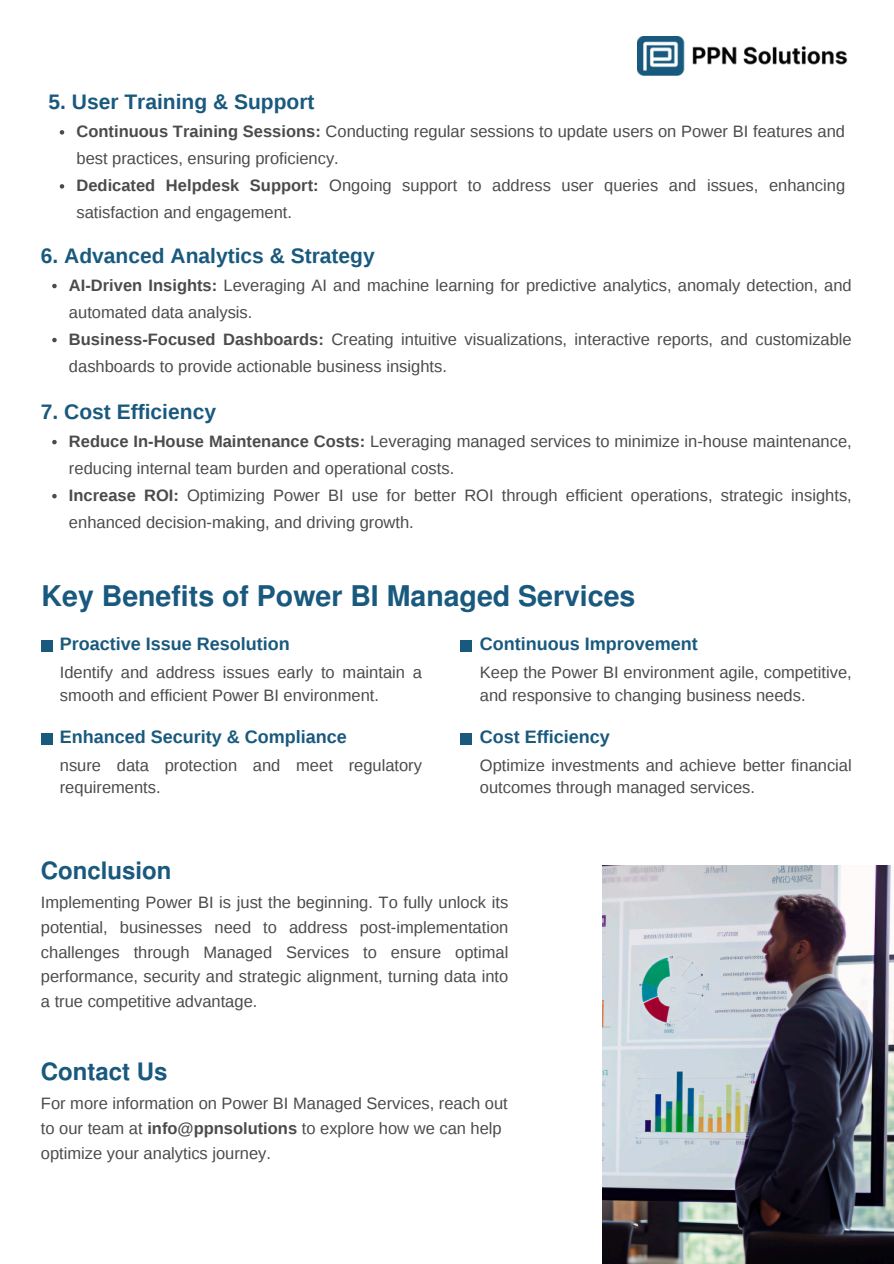
<style>
.page{position:relative;width:894px;height:1264px;background:#fff}
.page>*{position:absolute;margin:0;border:0;box-sizing:border-box;transform-origin:0 0}
.t1{font:700 28.5px "Ouhod";color:#19597e}
.t2{font:700 24px "Ouhod";color:#19597e}
.t3{font:700 21px "Liberation Sans";color:#19597e}
.t4{font:700 18px "Liberation Sans";color:#19597e}
.t5{font:16.5px/27px "Liberation Sans";color:#4b4b4b}
.s1{font-weight:700}
</style>
<div class="page">
<img style="left:637px;top:36px;width:210px;height:40px">
<svg style="left:52px;top:284px;width:5px;height:4px"></svg>
<svg style="left:52px;top:338px;width:5px;height:4px"></svg>
<svg style="left:52px;top:440px;width:5px;height:4px"></svg>
<svg style="left:52px;top:494px;width:5px;height:4px"></svg>
<div style="left:42px;top:640px;width:11px;height:11px;background:#19597e"></div>
<div style="left:460px;top:640px;width:12px;height:11px;background:#19597e"></div>
<div style="left:41px;top:733px;width:11px;height:11px;background:#19597e"></div>
<div style="left:460px;top:733px;width:12px;height:11px;background:#19597e"></div>
<svg style="left:60px;top:130px;width:4px;height:5px"></svg>
<svg style="left:60px;top:184px;width:4px;height:5px"></svg>
<img style="left:602px;top:865px;width:291px;height:398px">
<p class="t3" style="left:48px;top:89px;width:267px">5. User Training &amp; Support</p>
<h4 class="t5" style="left:76px;top:118px;width:769px"><span class="s1">Continuous Training Sessions:</span> Conducting regular sessions to update users on Power BI features and best practices, ensuring proficiency.</h4>
<p class="t5" style="left:76px;top:172px;width:769px"><span class="s1">Dedicated Helpdesk Support:</span> Ongoing support to address user queries and issues, enhancing satisfaction and engagement.</p>
<h3 class="t3" style="left:41px;top:243px;width:335px">6. Advanced Analytics &amp; Strategy</h3>
<p class="t5" style="left:69px;top:271px;width:784px"><span class="s1">AI-Driven Insights:</span> Leveraging AI and machine learning for predictive analytics, anomaly detection, and automated data analysis.</p>
<p class="t5" style="left:69px;top:325px;width:784px"><span class="s1">Business-Focused Dashboards:</span> Creating intuitive visualizations, interactive reports, and customizable dashboards to provide actionable business insights.</p>
<h3 class="t3" style="left:41px;top:399px;width:176px">7. Cost Efficiency</h3>
<p class="t5" style="left:69px;top:427px;width:784px"><span class="s1">Reduce In-House Maintenance Costs:</span> Leveraging managed services to minimize in-house maintenance, reducing internal team burden and operational costs.</p>
<p class="t5" style="left:69px;top:481px;width:784px"><span class="s1">Increase ROI:</span> Optimizing Power BI use for better ROI through efficient operations, strategic insights, enhanced decision-making, and driving growth.</p>
<h4 class="t1" style="left:42px;top:573px;width:595px">Key Benefits of Power BI Managed Services</h4>
<h3 class="t4" style="left:60px;top:634px;width:231px">Proactive Issue Resolution</h3>
<p class="t5" style="left:60px;top:661px;width:363px;line-height:22.5px">Identify and address issues early to maintain a smooth and efficient Power BI environment.</p>
<p class="t4" style="left:60px;top:726px;width:288px">Enhanced Security &amp; Compliance</p>
<h4 class="t5" style="left:60px;top:754px;width:363px;line-height:22.5px">nsure data protection and meet regulatory requirements.</h4>
<p class="t4" style="left:480px;top:634px;width:219px">Continuous Improvement</p>
<h1 class="t5" style="left:480px;top:661px;width:373px;line-height:22.5px">Keep the Power BI environment agile, competitive, and responsive to changing business needs.</h1>
<p class="t4" style="left:480px;top:726px;width:131px">Cost Efficiency</p>
<h4 class="t5" style="left:480px;top:754px;width:373px;line-height:22.5px">Optimize investments and achieve better financial outcomes through managed services.</h4>
<p class="t2" style="left:41px;top:851px;width:132px">Conclusion</p>
<h4 class="t5" style="left:41px;top:890px;width:469px;line-height:24.8px;text-align:justify">Implementing Power BI is just the beginning. To fully unlock its potential, businesses need to address post-implementation challenges through Managed Services to ensure optimal performance, security and strategic alignment, turning data into a true competitive advantage.</h4>
<p class="t2" style="left:41px;top:1052px;width:128px">Contact Us</p>
<h2 class="t5" style="left:41px;top:1090px;width:468px;line-height:24.8px">For more information on Power BI Managed Services, reach out to our team at <span class="s1">info@ppnsolutions</span> to explore how we can help optimize your analytics journey.</h2>
</div>
